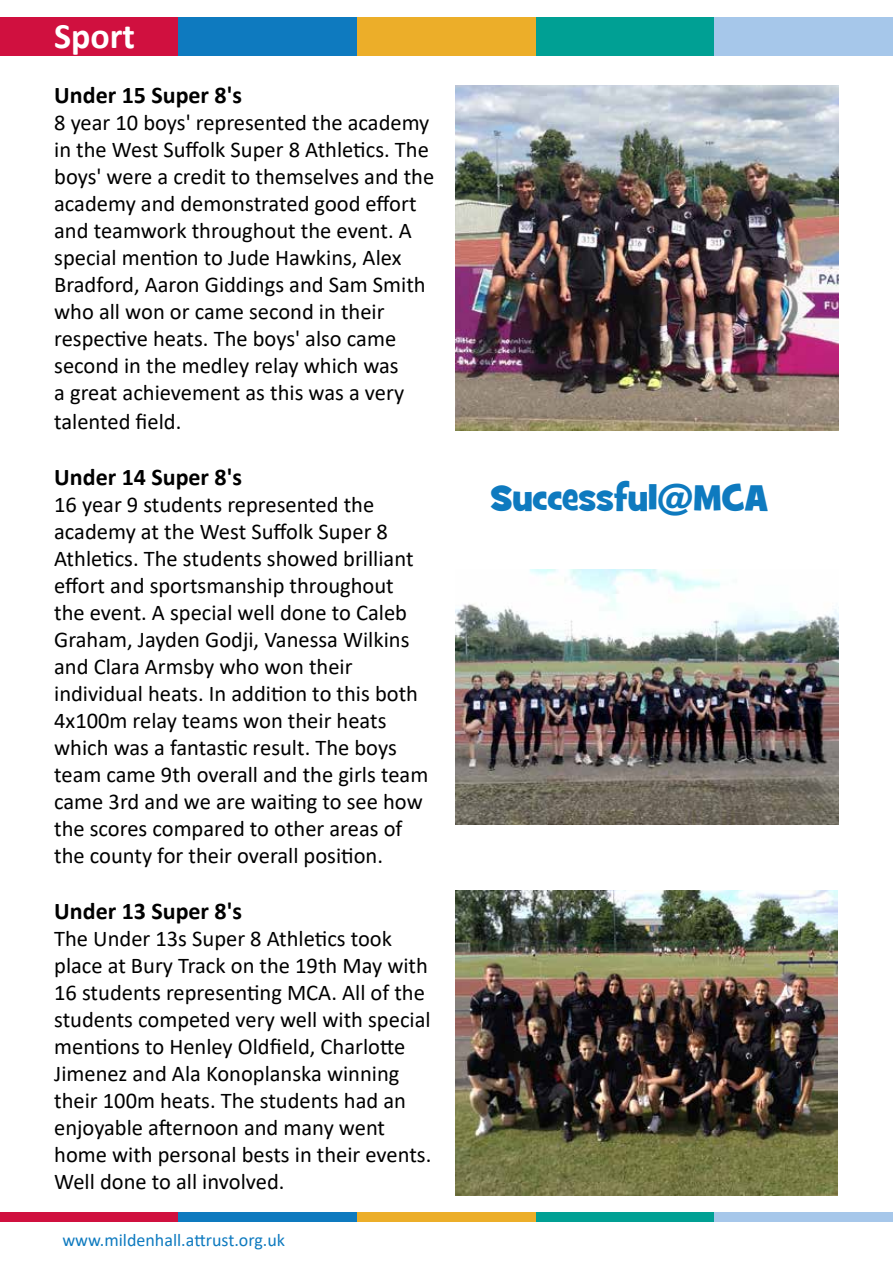
<style>
.page{position:relative;width:893px;height:1263px;background:#fff}
.page>*{position:absolute;margin:0;border:0;box-sizing:border-box;transform-origin:0 0}
.t1{font:36px "Grilled Cheese BTN";color:#0e7abf}
.t2{font:700 36px "Calibri";color:#fff}
.t3{font:700 24px "Calibri";color:#000}
.t4{font:22.5px/27px "Calibri";color:#000}
.t5{font:18px "Calibri";color:#0e7abf}
</style>
<div class="page">
<div style="left:536px;top:17px;width:178px;height:38px;background:#00a094"></div>
<div style="left:714px;top:17px;width:179px;height:38px;background:#a6c7ea"></div>
<div style="left:0;top:17px;width:179px;height:38px;background:#d0103f"></div>
<div style="left:179px;top:17px;width:178px;height:38px;background:#0e7abf"></div>
<div style="left:357px;top:17px;width:179px;height:38px;background:#ecae29"></div>
<div style="left:536px;top:1212px;width:178px;height:10px;background:#00a094"></div>
<div style="left:714px;top:1212px;width:179px;height:10px;background:#a6c7ea"></div>
<div style="left:0;top:1212px;width:179px;height:10px;background:#d0103f"></div>
<div style="left:179px;top:1212px;width:178px;height:10px;background:#0e7abf"></div>
<div style="left:357px;top:1212px;width:179px;height:10px;background:#ecae29"></div>
<img style="left:456px;top:85px;width:383px;height:346px">
<img style="left:456px;top:570px;width:383px;height:255px">
<img style="left:456px;top:890px;width:382px;height:305px">
<h1 class="t2" style="left:54px;top:11px;width:82px">Sport</h1>
<p class="t3" style="left:54px;top:78px;width:189px">Under 15 Super 8's</p>
<p class="t4" style="left:54px;top:108px;width:382px">8 year 10 boys' represented the academy in the West Suffolk Super 8 Athletics. The boys' were a credit to themselves and the academy and demonstrated good effort and teamwork throughout the event. A special mention to Jude Hawkins, Alex Bradford, Aaron Giddings and Sam Smith who all won or came second in their respective heats. The boys' also came second in the medley relay which was<br>a great achievement as this was a very talented field.</p>
<p class="t3" style="left:54px;top:460px;width:189px">Under 14 Super 8's</p>
<p class="t4" style="left:54px;top:490px;width:376px">16 year 9 students represented the academy at the West Suffolk Super 8<br>Athletics. The students showed brilliant effort and sportsmanship throughout the event. A special well done to Caleb Graham, Jayden Godji, Vanessa Wilkins and Clara Armsby who won their individual heats. In addition to this both 4x100m relay teams won their heats which was a fantastic result. The boys team came 9th overall and the girls team came 3rd and we are waiting to see how the scores compared to other areas of the county for their overall position.</p>
<p class="t3" style="left:54px;top:894px;width:189px">Under 13 Super 8's</p>
<p class="t4" style="left:54px;top:924px;width:379px">The Under 13s Super 8 Athletics took place at Bury Track on the 19th May with 16 students representing MCA. All of the students competed very well with special mentions to Henley Oldfield, Charlotte Jimenez and Ala Konoplanska winning their 100m heats. The students had an enjoyable afternoon and many went home with personal bests in their events.<br>Well done to all involved.</p>
<p class="t5" style="left:62px;top:1227px;width:224px">www.mildenhall.attrust.org.uk</p>
<h1 class="t1" style="left:490px;top:475px;width:279px">Successful@MCA</h1>
</div>
